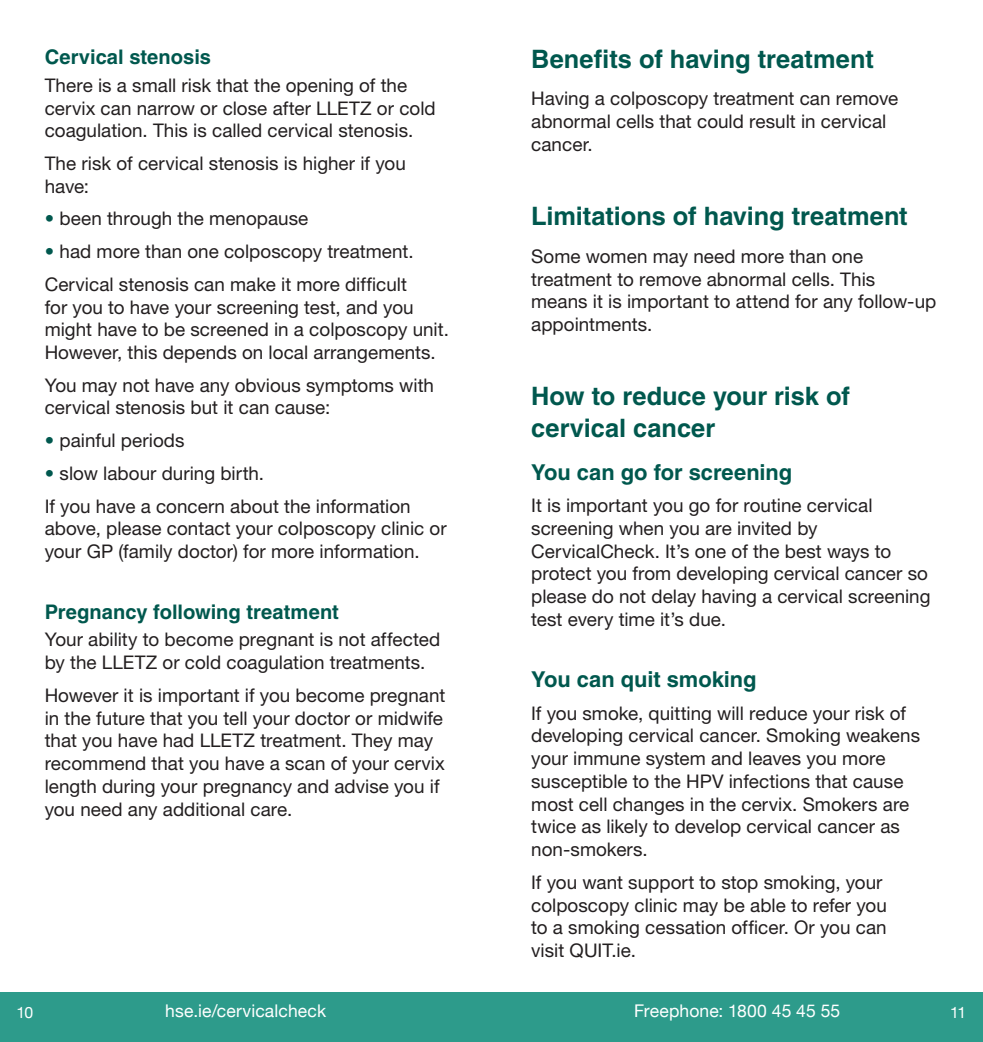
<style>
.page{position:relative;width:983px;height:1042px;background:#fff}
.page>*{position:absolute;margin:0;border:0;box-sizing:border-box;transform-origin:0 0}
.head_1{font:700 25.38px/31.5px "Helvetica LT Std";color:#00584e}
.head_2{font:700 21.88px "Helvetica LT Std";color:#00584e}
.hed_3{font:700 20.12px "Helvetica LT Std";color:#00584e}
.body_text{font:18.9px/22.8px "Helvetica Neue LT Pro";color:#231f20}
.bullets{font:18.9px "Helvetica Neue LT Pro";color:#231f20}
.t1{font:17.5px "Helvetica Neue";letter-spacing:.01em;color:#fff}
.t2{font:15.75px "Helvetica Neue";color:#fff}
.s1{color:#00584e}
</style>
<div class="page">
<div style="left:0;top:992px;width:982px;height:50px;background:#2d9b8b"></div>
<p class="hed_3" style="left:45px;top:45px;width:168px">Cervical stenosis</p>
<p class="body_text" style="left:45px;top:73px;width:392px">There is a small risk that the opening of the cervix can narrow or close after LLETZ or cold coagulation. This is called cervical stenosis.</p>
<p class="body_text" style="left:45px;top:151px;width:362px">The risk of cervical stenosis is higher if you have:</p>
<p class="bullets" style="left:45px;top:207px;width:265px"><span class="s1">•</span> been through the menopause</p>
<p class="bullets" style="left:45px;top:240px;width:370px"><span class="s1">•</span> had more than one colposcopy treatment.</p>
<p class="body_text" style="left:45px;top:272px;width:405px">Cervical stenosis can make it more difficult<br>for you to have your screening test, and you might have to be screened in a colposcopy unit.<br>However, this depends on local arrangements.</p>
<p class="body_text" style="left:45px;top:373px;width:390px">You may not have any obvious symptoms with cervical stenosis but it can cause:</p>
<p class="bullets" style="left:45px;top:429px;width:141px"><span class="s1">•</span> painful periods</p>
<p class="bullets" style="left:45px;top:461px;width:221px"><span class="s1">•</span> slow labour during birth.</p>
<p class="body_text" style="left:45px;top:494px;width:403px">If you have a concern about the information above, please contact your colposcopy clinic or your GP (family doctor) for more information.</p>
<p class="hed_3" style="left:45px;top:599px;width:295px">Pregnancy following treatment</p>
<p class="body_text" style="left:45px;top:628px;width:397px">Your ability to become pregnant is not affected by the LLETZ or cold coagulation treatments.</p>
<p class="body_text" style="left:45px;top:683px;width:402px">However it is important if you become pregnant in the future that you tell your doctor or midwife that you have had LLETZ treatment. They may recommend that you have a scan of your cervix length during your pregnancy and advise you if you need any additional care.</p>
<p class="head_1" style="left:531px;top:43px;width:344px">Benefits of having treatment</p>
<p class="body_text" style="left:531px;top:87px;width:368px">Having a colposcopy treatment can remove abnormal cells that could result in cervical cancer.</p>
<p class="head_1" style="left:531px;top:200px;width:378px">Limitations of having treatment</p>
<p class="body_text" style="left:531px;top:244px;width:406px">Some women may need more than one treatment to remove abnormal cells. This means it is important to attend for any follow-up appointments.</p>
<p class="head_1" style="left:531px;top:380px;width:320px">How to reduce your risk of cervical cancer</p>
<p class="head_2" style="left:531px;top:458px;width:262px">You can go for screening</p>
<p class="body_text" style="left:531px;top:494px;width:401px">It is important you go for routine cervical screening when you are invited by CervicalCheck. It’s one of the best ways to protect you from developing cervical cancer so please do not delay having a cervical screening test every time it’s due.</p>
<p class="head_2" style="left:531px;top:666px;width:227px">You can quit smoking</p>
<p class="body_text" style="left:531px;top:701px;width:390px">If you smoke, quitting will reduce your risk of developing cervical cancer. Smoking weakens your immune system and leaves you more susceptible to the HPV infections that cause most cell changes in the cervix. Smokers are twice as likely to develop cervical cancer as non-smokers.</p>
<p class="body_text" style="left:531px;top:870px;width:357px">If you want support to stop smoking, your colposcopy clinic may be able to refer you to a smoking cessation officer. Or you can visit QUIT.ie.</p>
<p class="t2" style="left:16px;top:1001px;width:18px">10</p>
<p class="t1" style="left:165px;top:998px;width:162px">hse.ie/cervicalcheck</p>
<p class="t1" style="left:634px;top:998px;width:208px">Freephone: 1800 45 45 55</p>
<p class="t2" style="left:949px;top:1001px;width:18px">11</p>
</div>
